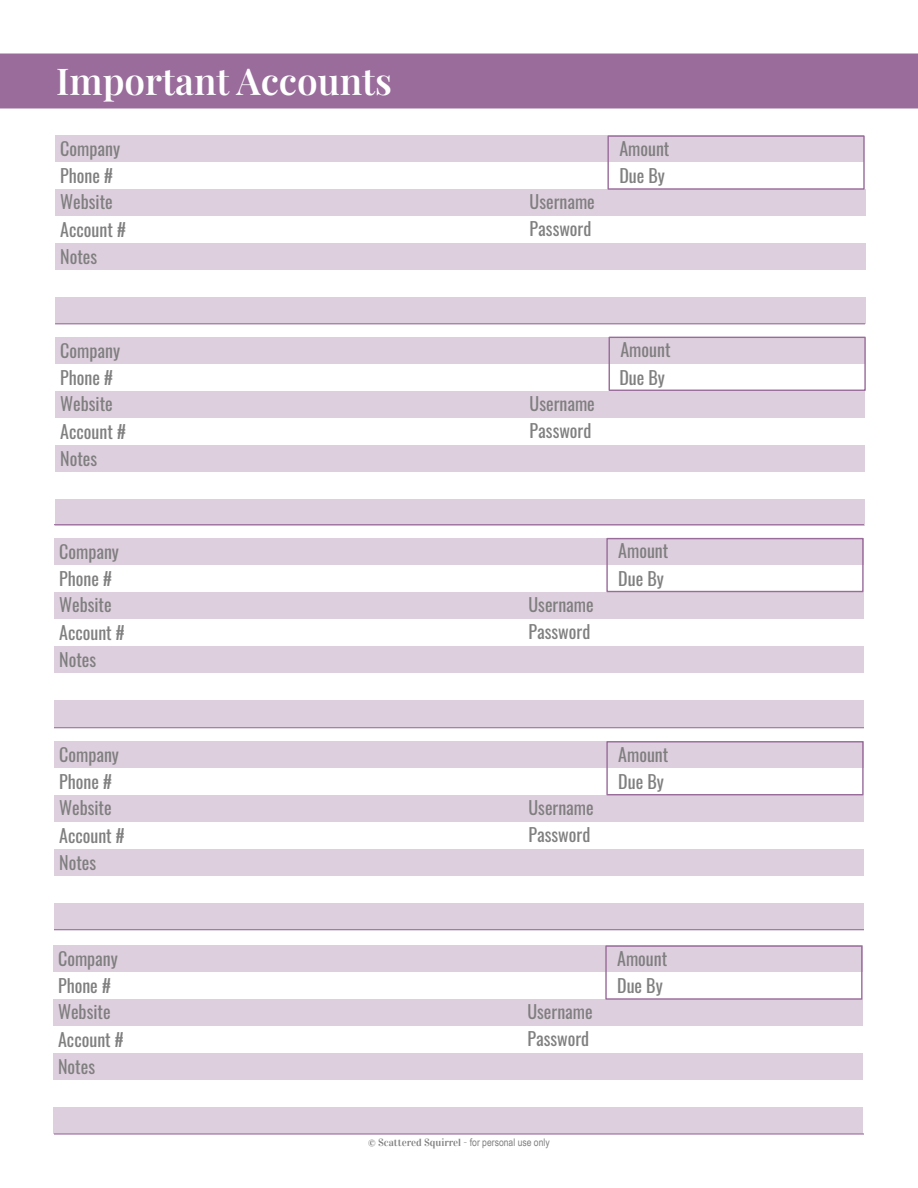
<style>
.page{position:relative;width:918px;height:1188px;background:#fff}
.page>*{position:absolute;margin:0;border:0;box-sizing:border-box;transform-origin:0 0}
.t1{font:600 36.9px "Playfair Display";color:#fff}
.t2{font:18px/26.4px "Oswald";color:#7f7f7f}
.t3{font:10.5px "Vidaloka";color:#808080}
.s1{font-family:"Arial Narrow"}
</style>
<div class="page">
<div style="left:55px;top:499px;width:810px;height:27px;background:#decfde"></div>
<div style="left:54px;top:795px;width:810px;height:27px;background:#decfde"></div>
<div style="left:55px;top:135px;width:809px;height:27px;background:#decfde"></div>
<div style="left:0;top:54px;width:918px;height:54px;background:#9a6c9c"></div>
<div style="left:55px;top:189px;width:810px;height:27px;background:#decfde"></div>
<div style="left:55px;top:243px;width:810px;height:27px;background:#decfde"></div>
<div style="left:55px;top:297px;width:810px;height:27px;background:#decfde"></div>
<div style="left:55px;top:337px;width:810px;height:27px;background:#decfde"></div>
<div style="left:55px;top:391px;width:810px;height:27px;background:#decfde"></div>
<div style="left:55px;top:445px;width:810px;height:27px;background:#decfde"></div>
<div style="left:54px;top:538px;width:810px;height:27px;background:#decfde"></div>
<div style="left:54px;top:592px;width:810px;height:27px;background:#decfde"></div>
<div style="left:54px;top:646px;width:810px;height:27px;background:#decfde"></div>
<div style="left:54px;top:700px;width:810px;height:27px;background:#decfde"></div>
<div style="left:54px;top:741px;width:810px;height:27px;background:#decfde"></div>
<div style="left:54px;top:849px;width:810px;height:27px;background:#decfde"></div>
<div style="left:54px;top:903px;width:810px;height:27px;background:#decfde"></div>
<div style="left:53px;top:999px;width:810px;height:27px;background:#decfde"></div>
<div style="left:53px;top:945px;width:810px;height:27px;background:#decfde"></div>
<div style="left:53px;top:1053px;width:810px;height:27px;background:#decfde"></div>
<div style="left:53px;top:1107px;width:810px;height:27px;background:#decfde"></div>
<div style="left:605px;top:945px;width:258px;height:55px;border:1px solid #9a6c9c"></div>
<hr style="left:55px;top:323px;width:810px;height:1px;background:#9a6c9c">
<hr style="left:54px;top:929px;width:810px;height:1px;background:#9a6c9c">
<hr style="left:54px;top:1133px;width:810px;height:2px;background:#9a6c9c">
<div style="left:606px;top:741px;width:258px;height:54px;border:1px solid #9a6c9c"></div>
<div style="left:607px;top:135px;width:258px;height:55px;border:1px solid #9a6c9c"></div>
<hr style="left:54px;top:524px;width:810px;height:1px;background:#9a6c9c">
<div style="left:609px;top:337px;width:257px;height:54px;border:1px solid #9a6c9c"></div>
<hr style="left:54px;top:727px;width:810px;height:1px;background:#9a6c9c">
<div style="left:606px;top:538px;width:258px;height:54px;border:1px solid #9a6c9c"></div>
<h1 class="t1" style="left:56px;top:56px;width:337px">Important Accounts</h1>
<p class="t2" style="left:60px;top:135px;width:61px">Company<br>Phone #<br>Website</p>
<p class="t2" style="left:60px;top:216px;width:67px">Account #</p>
<p class="t2" style="left:60px;top:243px;width:39px">Notes</p>
<p class="t2" style="left:60px;top:337px;width:61px">Company<br>Phone #<br>Website</p>
<p class="t2" style="left:60px;top:418px;width:67px">Account #</p>
<p class="t2" style="left:60px;top:445px;width:39px">Notes</p>
<p class="t2" style="left:59px;top:538px;width:61px">Company<br>Phone #<br>Website</p>
<p class="t2" style="left:59px;top:619px;width:67px">Account #</p>
<p class="t2" style="left:59px;top:646px;width:39px">Notes</p>
<p class="t2" style="left:59px;top:741px;width:61px">Company<br>Phone #<br>Website</p>
<p class="t2" style="left:59px;top:822px;width:67px">Account #</p>
<p class="t2" style="left:59px;top:849px;width:39px">Notes</p>
<p class="t2" style="left:530px;top:188px;width:67px;line-height:27px">Username<br>Password</p>
<p class="t2" style="left:619px;top:134px;width:52px;line-height:27.6px">Amount<br>Due By</p>
<p class="t2" style="left:530px;top:389px;width:67px;line-height:27px">Username<br>Password</p>
<p class="t2" style="left:619px;top:335px;width:53px;line-height:27.8px">Amount<br>Due By</p>
<p class="t2" style="left:529px;top:590px;width:67px;line-height:27px">Username<br>Password</p>
<p class="t2" style="left:618px;top:536px;width:52px;line-height:27.6px">Amount<br>Due By</p>
<p class="t2" style="left:529px;top:793px;width:67px;line-height:27px">Username<br>Password</p>
<p class="t2" style="left:618px;top:740px;width:52px;line-height:27.6px">Amount<br>Due By</p>
<p class="t2" style="left:58px;top:945px;width:61px">Company<br>Phone #<br>Website</p>
<p class="t2" style="left:58px;top:1026px;width:67px">Account #</p>
<p class="t2" style="left:58px;top:1053px;width:39px">Notes</p>
<p class="t2" style="left:527px;top:998px;width:67px;line-height:27px">Username<br>Password</p>
<p class="t2" style="left:617px;top:944px;width:52px;line-height:27.6px">Amount<br>Due By</p>
<p class="t3" style="left:368px;top:1136px;width:183px">© Scattered Squirrel - <span class="s1">for personal use only</span></p>
</div>
